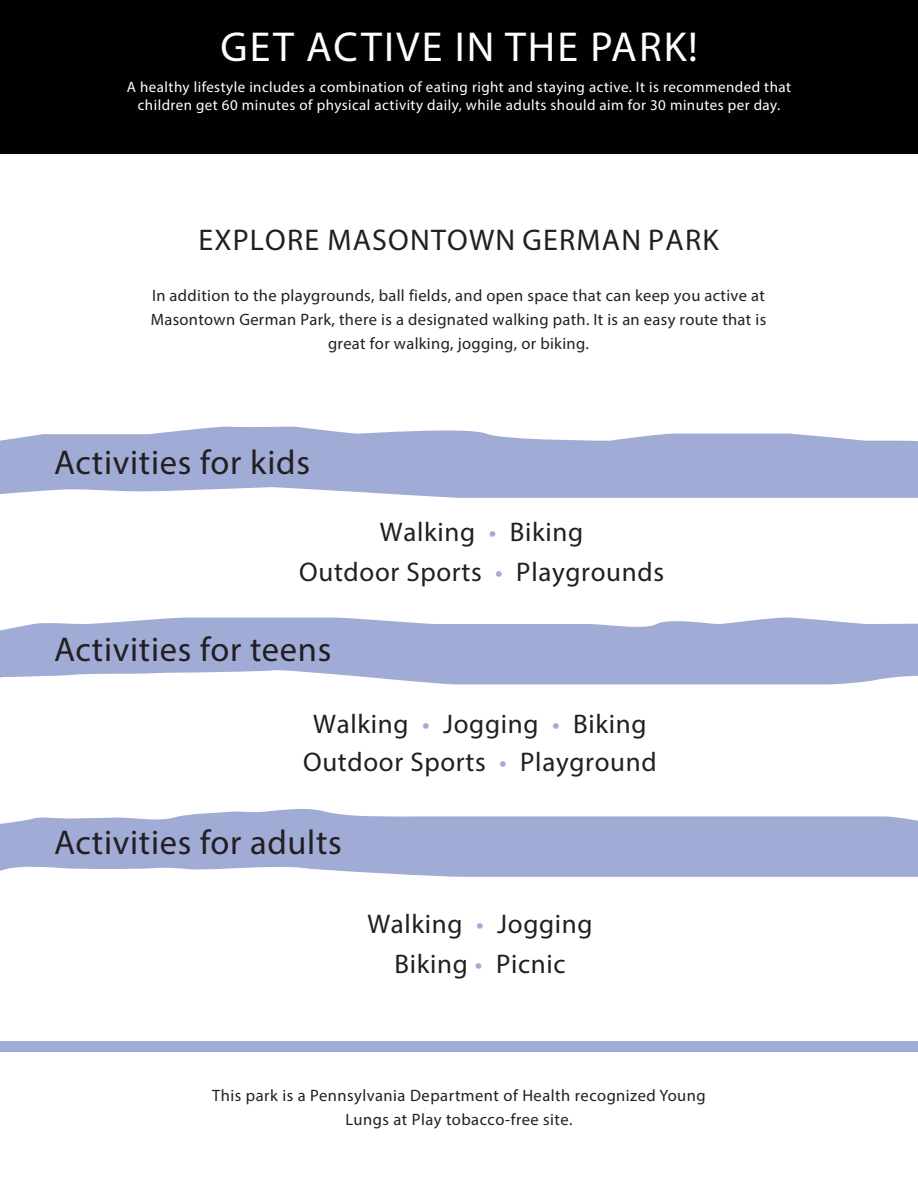
<style>
.page{position:relative;width:918px;height:1188px;background:#fff}
.page>*{position:absolute;margin:0;border:0;box-sizing:border-box;transform-origin:0 0}
.t1{font:42px "Myriad Pro";letter-spacing:.05em;color:#fff}
.t2{font:34.5px "Myriad Pro";letter-spacing:.02em;color:#231f20}
.t3{font:30px "Myriad Pro";letter-spacing:.04em;color:#231f20}
.t4{font:27px/39.6px "Myriad Pro";letter-spacing:.025em;color:#231f20;text-align:center}
.t5{font:16.5px/24px "Myriad Pro";letter-spacing:.02em;color:#231f20;text-align:center}
.t6{font:15px/18px "Myriad Pro";letter-spacing:.03em;color:#fff;text-align:center}
.s1{color:#a1acd6}
</style>
<div class="page">
<div style="left:0;top:1041px;width:918px;height:11px;background:#a1acd6"></div>
<div style="left:0;top:0;width:918px;height:153px;background:#030003"></div>
<svg style="left:0;top:426px;width:918px;height:72px;fill:#a1acd6"></svg>
<svg style="left:0;top:618px;width:918px;height:67px;background:#aeb7db"></svg>
<svg style="left:0;top:809px;width:918px;height:68px;background:#afb9dc"></svg>
<p class="t1" style="left:221px;top:21px;width:479px">GET ACTIVE IN THE PARK!</p>
<p class="t6" style="left:127px;top:78px;width:666px">A healthy lifestyle includes a combination of eating right and staying active. It is recommended that children get 60 minutes of physical activity daily, while adults should aim for 30 minutes per day.</p>
<p class="t3" style="left:198px;top:221px;width:522px">EXPLORE MASONTOWN GERMAN PARK</p>
<p class="t5" style="left:151px;top:283px;width:617px">In addition to the playgrounds, ball fields, and open space that can keep you active at<br>Masontown German Park, there is a designated walking path. It is an easy route that is great for walking, jogging, or biking.</p>
<p class="t2" style="left:54px;top:441px;width:258px">Activities for kids</p>
<p class="t4" style="left:299px;top:512px;width:366px">Walking <span class="s1">•</span> Biking<br>Outdoor Sports <span class="s1">•</span> Playgrounds</p>
<p class="t2" style="left:54px;top:628px;width:279px">Activities for teens</p>
<p class="t4" style="left:303px;top:704px;width:355px;line-height:38.5px">Walking <span class="s1">•</span> Jogging <span class="s1">•</span> Biking<br>Outdoor Sports <span class="s1">•</span> Playground</p>
<p class="t2" style="left:54px;top:822px;width:289px">Activities for adults</p>
<p class="t4" style="left:367px;top:904px;width:227px">Walking <span class="s1">•</span> Jogging<br>Biking <span class="s1">•</span> Picnic</p>
<p class="t5" style="left:212px;top:1083px;width:495px">This park is a Pennsylvania Department of Health recognized Young<br>Lungs at Play tobacco-free site.</p>
</div>
